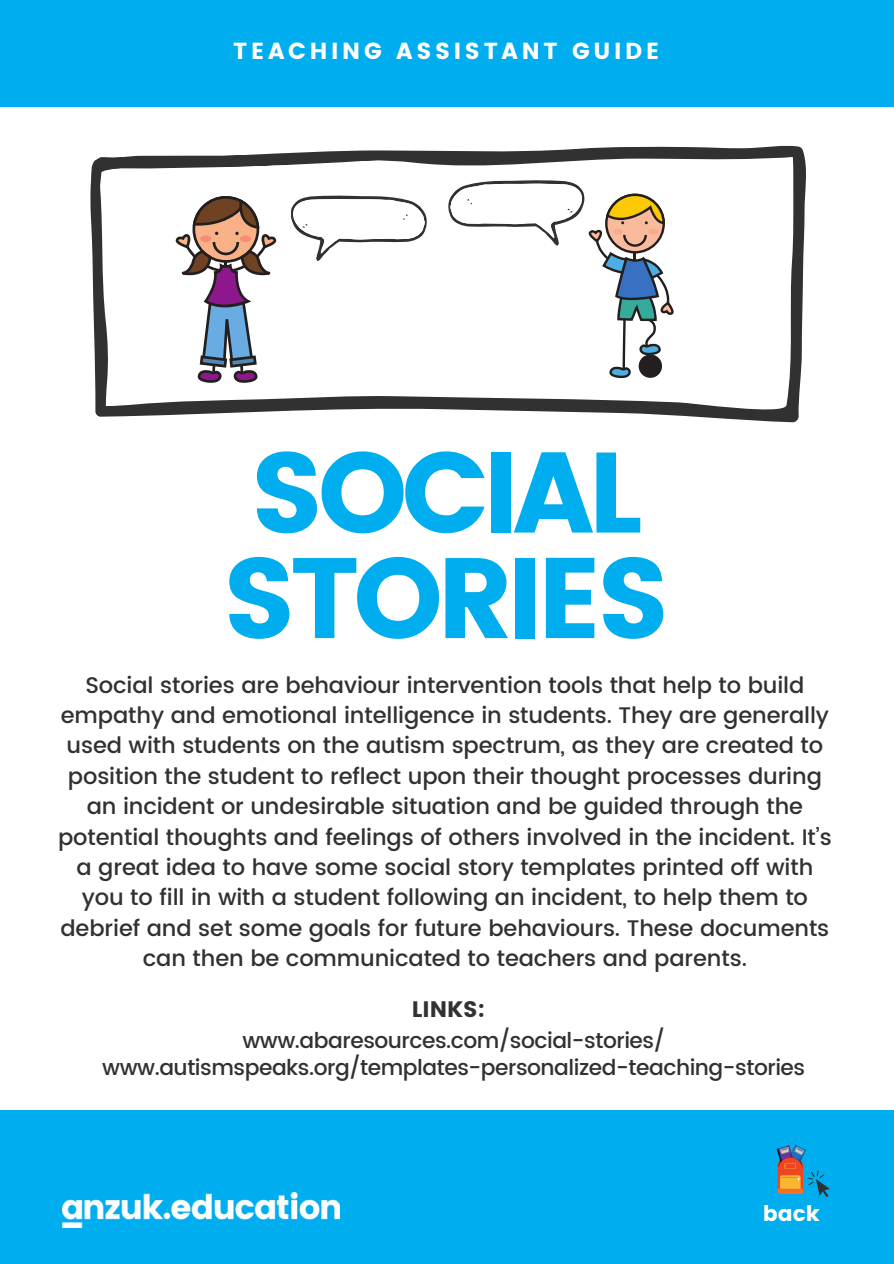
<style>
.page{position:relative;width:894px;height:1264px;background:#fff}
.page>*{position:absolute;margin:0;border:0;box-sizing:border-box;transform-origin:0 0}
.t1{font:114px/105.4px "Poppins";letter-spacing:-.055em;color:#00adef}
.t2{font:23.25px "Poppins";letter-spacing:.16em;color:#fff}
.t3{font:500 22.5px/30.5px "Poppins";letter-spacing:-.005em;color:#323132;text-align:center}
.t4{font:22.35px "Poppins";color:#323132}
.t5{font:500 21.75px/27.2px "Poppins";letter-spacing:-.02em;color:#323132;text-align:center}
.t6{font:21.45px "Poppins";color:#fff}
</style>
<div class="page">
<div style="left:0;top:0;width:893px;height:107px;background:#00adef"></div>
<svg style="left:90px;top:145px;width:715px;height:277px"></svg>
<svg style="left:176px;top:196px;width:100px;height:187px"></svg>
<div style="left:200px;top:235px;width:11px;height:7px;background:#f68c74;border-radius:50%"></div>
<div style="left:240px;top:235px;width:11px;height:7px;background:#f68c74;border-radius:50%"></div>
<svg style="left:448px;top:180px;width:226px;height:198px"></svg>
<svg style="left:291px;top:196px;width:136px;height:65px"></svg>
<div style="left:0;top:1110px;width:893px;height:153px;background:#00adef"></div>
<img style="left:62px;top:1192px;width:277px;height:35px">
<svg style="left:776px;top:1144px;width:53px;height:53px"></svg>
<p class="t2" style="left:233px;top:38px;width:427px">TEACHING ASSISTANT GUIDE</p>
<h1 class="t1" style="left:222px;top:440px;width:449px">SOCIAL<br>STORIES</h1>
<p class="t3" style="left:58px;top:670px;width:775px">Social stories are behaviour intervention tools that help to build empathy and emotional intelligence in students. They are generally used with students on the autism spectrum, as they are created to position the student to reflect upon their thought processes during an incident or undesirable situation and be guided through the potential thoughts and feelings of others involved in the incident. It’s a great idea to have some social story templates printed off with you to fill in with a student following an incident, to help them to debrief and set some goals for future behaviours. These documents can then be communicated to teachers and parents.</p>
<p class="t4" style="left:411px;top:996px;width:75px">LINKS:</p>
<p class="t5" style="left:102px;top:1027px;width:704px">www.abaresources.com/social-stories/ www.autismspeaks.org/templates-personalized-teaching-stories</p>
<p class="t6" style="left:762px;top:1200px;width:58px">back</p>
</div>
